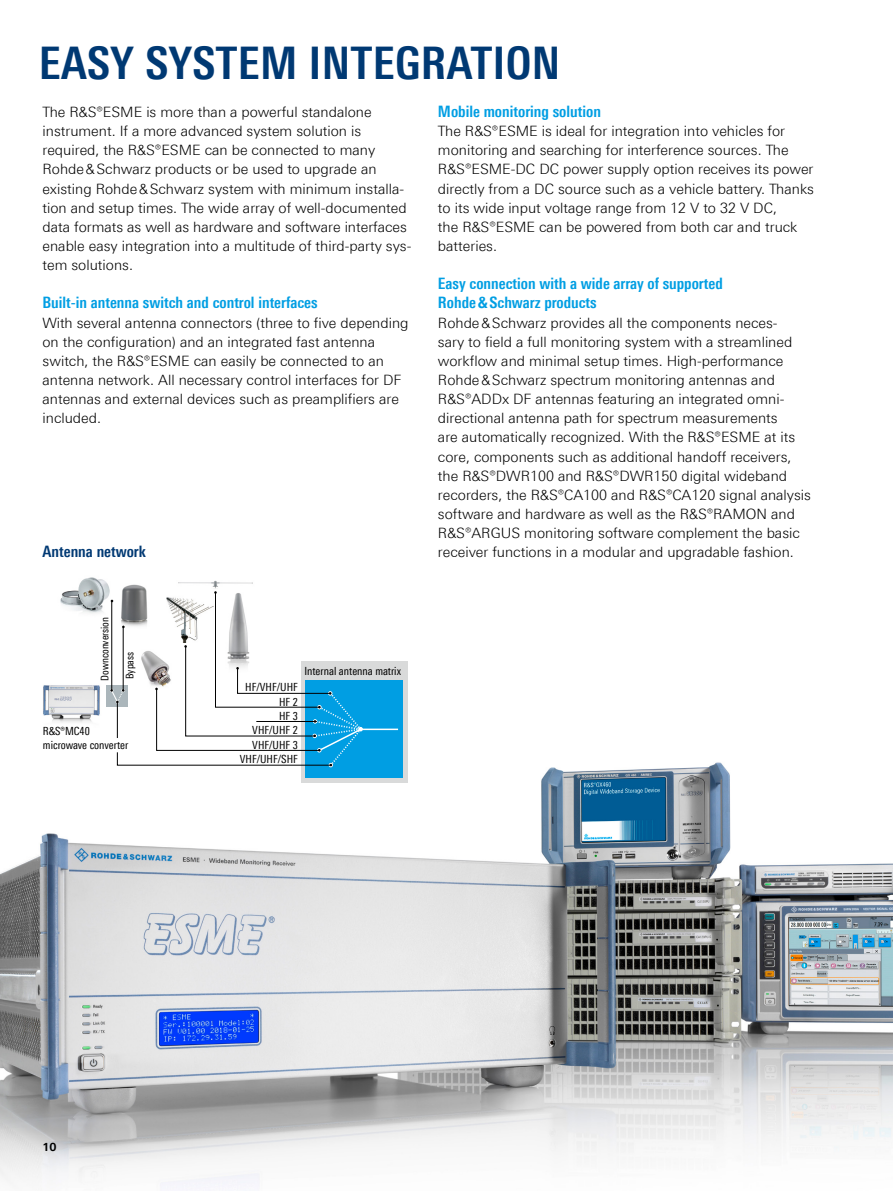
<style>
.page{position:relative;width:893px;height:1191px;background:#fff}
.page>*{position:absolute;margin:0;border:0;box-sizing:border-box;transform-origin:0 0}
.Seiten_Headline_30Pt_blau{font:700 condensed 45px "Linotype Universfor RS";letter-spacing:.01em;color:#003973}
.Absatzfett_cyan{font:700 condensed 15.75px/19.2px "Linotype Universfor RS";color:#009ee3}
.Grafik_Tabelle_Überschrift{font:700 condensed 15.75px "Linotype Universfor RS";color:#003973}
.Haupttext_ohne_Abstand{font:300 14.25px/19.2px "Linotype Universfor RS";color:#000}
.Haupttext{font:300 14.25px/19.2px "Linotype Universfor RS";color:#000}
.t1{font:11.25px/13.5px "Linotype Univers 420 Cn";color:#000}
.t2{font:700 11.25px "Linotype Universfor RS";color:#000}
.t3{font:10.5px "Linotype Univers 420 Cn";color:#000}
</style>
<div class="page">
<img style="left:0;top:661px;width:893px;height:525px">
<img style="left:178px;top:580px;width:75px;height:9px">
<img style="left:38px;top:681px;width:68px;height:50px">
<img style="left:60px;top:577px;width:50px;height:37px">
<div style="left:301px;top:661px;width:106px;height:122px;background:#d9dada"></div>
<div style="left:305px;top:680px;width:98px;height:98px;background:#009ee3"></div>
<hr style="left:361px;top:728px;width:37px;height:2px;background:#fff">
<img style="left:122px;top:584px;width:25px;height:7px">
<div style="left:107px;top:685px;width:21px;height:21px;background:#abb6bb"></div>
<svg style="left:110px;top:591px;width:253px;height:176px"></svg>
<div style="left:39px;top:738px;width:92px;height:13px;background:#fff"></div>
<p class="Seiten_Headline_30Pt_blau" style="left:39px;top:36px;width:523px">EASY SYSTEM INTEGRATION</p>
<p class="Haupttext" style="left:43px;top:102px;width:370px">The R&amp;S®ESME is more than a powerful standalone instrument. If a more advanced system solution is required, the R&amp;S®ESME can be connected to many Rohde&amp;Schwarz products or be used to upgrade an existing Rohde&amp;Schwarz system with minimum installa&shy;tion and setup times. The wide array of well-documented data formats as well as hardware and software interfaces enable easy integration into a multitude of third-party sys&shy;tem solutions.</p>
<p class="Absatzfett_cyan" style="left:43px;top:293px;width:277px">Built-in antenna switch and control interfaces</p>
<p class="Haupttext_ohne_Abstand" style="left:43px;top:313px;width:368px">With several antenna connectors (three to five depending on the configuration) and an integrated fast antenna switch, the R&amp;S®ESME can easily be connected to an antenna network. All necessary control interfaces for DF antennas and external devices such as preamplifiers are included.</p>
<p class="Absatzfett_cyan" style="left:438px;top:102px;width:164px">Mobile monitoring solution</p>
<p class="Haupttext_ohne_Abstand" style="left:438px;top:121px;width:378px">The R&amp;S®ESME is ideal for integration into vehicles for monitoring and searching for interference sources. The R&amp;S®ESME-DC DC power supply option receives its power directly from a DC source such as a vehicle battery. Thanks to its wide input voltage range from 12 V to 32 V DC,<br>the R&amp;S®ESME can be powered from both car and truck batteries.</p>
<p class="Absatzfett_cyan" style="left:438px;top:274px;width:286px">Easy connection with a wide array of supported<br>Rohde&amp;Schwarz products</p>
<p class="Haupttext_ohne_Abstand" style="left:438px;top:313px;width:375px">Rohde&amp;Schwarz provides all the components neces-<br>sary to field a full monitoring system with a streamlined workflow and minimal setup times. High-performance Rohde&amp;Schwarz spectrum monitoring antennas and R&amp;S®ADDx DF antennas featuring an integrated omni&shy;directional antenna path for spectrum measurements<br>are automatically recognized. With the R&amp;S®ESME at its core, components such as additional handoff receivers, the R&amp;S®DWR100 and R&amp;S®DWR150 digital wideband recorders, the R&amp;S®CA100 and R&amp;S®CA120 signal analysis software and hardware as well as the R&amp;S®RAMON and R&amp;S®ARGUS monitoring software complement the basic</p>
<p class="Grafik_Tabelle_Überschrift" style="left:43px;top:542px;width:105px">Antenna network</p>
<p class="Haupttext_ohne_Abstand" style="left:438px;top:542px;width:357px">receiver functions in a modular and upgradable fashion.</p>
<p class="t3" style="left:99px;top:680px;width:65px;rotate:-90deg">Downconversion</p>
<p class="t3" style="left:124px;top:679px;width:29px;rotate:-90deg">Bypass</p>
<p class="t1" style="left:43px;top:724px;width:87px">¸MC40 microwave converter</p>
<p class="t1" style="left:304px;top:664px;width:98px">Internal antenna matrix</p>
<p class="t1" style="left:245px;top:680px;width:54px">HF/VHF/UHF</p>
<p class="t1" style="left:279px;top:694px;width:20px">HF 2</p>
<p class="t1" style="left:279px;top:709px;width:20px">HF 3</p>
<p class="t1" style="left:252px;top:723px;width:47px">VHF/UHF 2</p>
<p class="t1" style="left:252px;top:737px;width:47px">VHF/UHF 3</p>
<p class="t1" style="left:240px;top:752px;width:59px">VHF/UHF/SHF</p>
<p class="t2" style="left:43px;top:1139px;width:16px">10</p>
</div>
